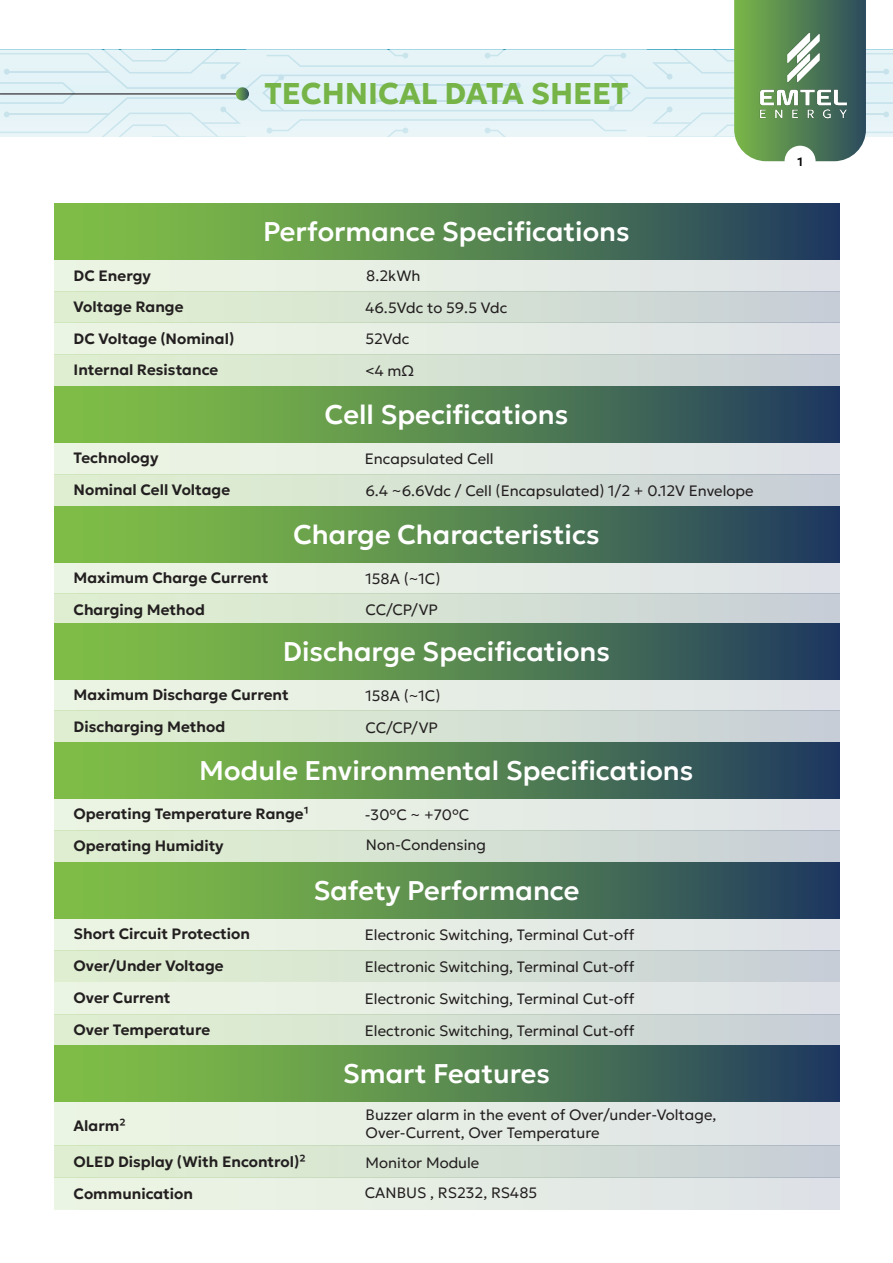
<style>
.page{position:relative;width:893px;height:1263px;background:#fff}
.page>*{position:absolute;margin:0;border:0;box-sizing:border-box;transform-origin:0 0}
.t1{font:700 30px "Geologica";color:#76b448}
.t2{font:500 27px "Geologica";color:#fff}
.t3{font:300 15px/18px "Geologica";color:#231f20}
.t4{font:600 15px/31.8px "Geologica";color:#231f20}
.t5{font:600 12px "Geologica";color:#000}
</style>
<div class="page">
<div style="left:54px;top:203px;width:785px;height:56px;background:linear-gradient(to right,#89cb44,#24405e)"></div>
<div style="left:54px;top:323px;width:785px;height:32px;background:#e6ede4"></div>
<div style="left:54px;top:259px;width:785px;height:32px;background:#e6ede4"></div>
<div style="left:54px;top:291px;width:785px;height:32px;background:linear-gradient(to right,#e1f2d0,#c8cfd7)"></div>
<div style="left:54px;top:355px;width:785px;height:32px;background:linear-gradient(to right,#e1f2d0,#c8cfd7)"></div>
<div style="left:54px;top:387px;width:785px;height:55px;background:linear-gradient(to right,#89cb44,#24405e)"></div>
<div style="left:54px;top:442px;width:785px;height:32px;background:#e6ede4"></div>
<div style="left:54px;top:562px;width:785px;height:32px;background:#e6ede4"></div>
<div style="left:54px;top:474px;width:785px;height:32px;background:linear-gradient(to right,#e1f2d0,#c8cfd7)"></div>
<div style="left:54px;top:506px;width:785px;height:56px;background:linear-gradient(to right,#89cb44,#24405e)"></div>
<div style="left:54px;top:594px;width:785px;height:32px;background:linear-gradient(to right,#e1f2d0,#c8cfd7)"></div>
<div style="left:54px;top:679px;width:785px;height:32px;background:#e6ede4"></div>
<div style="left:54px;top:623px;width:785px;height:56px;background:linear-gradient(to right,#89cb44,#24405e)"></div>
<div style="left:54px;top:711px;width:785px;height:32px;background:linear-gradient(to right,#e1f2d0,#c8cfd7)"></div>
<div style="left:54px;top:799px;width:785px;height:31px;background:#e6ede4"></div>
<div style="left:54px;top:830px;width:785px;height:32px;background:linear-gradient(to right,#e1f2d0,#c8cfd7)"></div>
<div style="left:54px;top:743px;width:785px;height:56px;background:linear-gradient(to right,#89cb44,#24405e)"></div>
<div style="left:54px;top:1101px;width:785px;height:45px;background:#e6ede4"></div>
<div style="left:54px;top:1046px;width:785px;height:55px;background:linear-gradient(to right,#89cb44,#24405e)"></div>
<div style="left:54px;top:1177px;width:785px;height:32px;background:#e6ede4"></div>
<div style="left:54px;top:1146px;width:785px;height:31px;background:linear-gradient(to right,#e1f2d0,#c8cfd7)"></div>
<svg style="left:0;top:0;width:893px;height:161px"></svg>
<img style="left:747px;top:18px;width:106px;height:119px">
<div style="left:785px;top:146px;width:31px;height:31px;background:#fff;border-radius:50%"></div>
<div style="left:54px;top:862px;width:785px;height:56px;background:linear-gradient(to right,#89cb44,#24405e)"></div>
<div style="left:54px;top:918px;width:785px;height:32px;background:#e6ede4"></div>
<div style="left:54px;top:950px;width:785px;height:32px;background:linear-gradient(to right,#e1f2d0,#c8cfd7)"></div>
<div style="left:54px;top:982px;width:785px;height:32px;background:#e6ede4"></div>
<div style="left:54px;top:1014px;width:785px;height:32px;background:linear-gradient(to right,#e1f2d0,#c8cfd7)"></div>
<h1 class="t1" style="left:264px;top:67px;width:366px">TECHNICAL DATA SHEET</h1>
<h2 class="t2" style="left:263px;top:208px;width:368px">Performance Specifications</h2>
<p class="t4" style="left:74px;top:259px;width:79px">DC Energy</p>
<p class="t3" style="left:366px;top:265px;width:56px">8.2kWh</p>
<p class="t4" style="left:74px;top:289px;width:111px">Voltage Range</p>
<p class="t3" style="left:365px;top:297px;width:143px">46.5Vdc to 59.5 Vdc</p>
<p class="t4" style="left:74px;top:321px;width:162px">DC Voltage (Nominal)</p>
<p class="t3" style="left:365px;top:329px;width:46px">52Vdc</p>
<p class="t4" style="left:74px;top:353px;width:146px">Internal Resistance</p>
<p class="t3" style="left:365px;top:361px;width:51px">&lt;4 mΩ</p>
<h2 class="t2" style="left:325px;top:391px;width:245px">Cell Specifications</h2>
<p class="t4" style="left:74px;top:441px;width:86px">Technology</p>
<p class="t3" style="left:365px;top:448px;width:130px">Encapsulated Cell</p>
<p class="t4" style="left:74px;top:473px;width:158px">Nominal Cell Voltage</p>
<p class="t3" style="left:365px;top:480px;width:390px">6.4 ~6.6Vdc / Cell (Encapsulated) 1/2 + 0.12V Envelope</p>
<h2 class="t2" style="left:293px;top:510px;width:308px">Charge Characteristics</h2>
<p class="t4" style="left:74px;top:560px;width:196px">Maximum Charge Current</p>
<p class="t3" style="left:365px;top:568px;width:77px">158A (~1C)</p>
<p class="t4" style="left:74px;top:592px;width:133px">Charging Method</p>
<p class="t3" style="left:366px;top:600px;width:74px">CC/CP/VP</p>
<h2 class="t2" style="left:283px;top:627px;width:329px">Discharge Specifications</h2>
<p class="t4" style="left:74px;top:677px;width:217px">Maximum Discharge Current</p>
<p class="t3" style="left:365px;top:685px;width:77px">158A (~1C)</p>
<p class="t4" style="left:74px;top:709px;width:153px">Discharging Method</p>
<p class="t3" style="left:366px;top:717px;width:74px">CC/CP/VP</p>
<h2 class="t2" style="left:199px;top:747px;width:496px">Module Environmental Specifications</h2>
<p class="t4" style="left:74px;top:797px;width:236px">Operating Temperature Range¹</p>
<p class="t3" style="left:365px;top:805px;width:106px">-30°C ~ +70°C</p>
<p class="t4" style="left:74px;top:829px;width:152px">Operating Humidity</p>
<p class="t3" style="left:366px;top:835px;width:122px">Non-Condensing</p>
<h2 class="t2" style="left:313px;top:867px;width:268px">Safety Performance</h2>
<p class="t4" style="left:74px;top:916px;width:178px">Short Circuit Protection</p>
<p class="t3" style="left:365px;top:924px;width:271px">Electronic Switching, Terminal Cut-off</p>
<p class="t4" style="left:74px;top:948px;width:152px">Over/Under Voltage</p>
<p class="t3" style="left:365px;top:956px;width:271px">Electronic Switching, Terminal Cut-off</p>
<p class="t4" style="left:74px;top:980px;width:98px">Over Current</p>
<p class="t3" style="left:365px;top:988px;width:271px">Electronic Switching, Terminal Cut-off</p>
<p class="t4" style="left:74px;top:1012px;width:138px">Over Temperature</p>
<p class="t3" style="left:365px;top:1020px;width:271px">Electronic Switching, Terminal Cut-off</p>
<p class="t4" style="left:74px;top:1109px;width:54px">Alarm²</p>
<p class="t4" style="left:74px;top:1145px;width:234px">OLED Display (With Encontrol)²<br>Communication</p>
<h2 class="t2" style="left:343px;top:1050px;width:209px">Smart Features</h2>
<p class="t3" style="left:366px;top:1104px;width:352px">Buzzer alarm in the event of Over/under-Voltage,<br>Over-Current, Over Temperature</p>
<p class="t3" style="left:366px;top:1153px;width:115px">Monitor Module</p>
<p class="t3" style="left:365px;top:1183px;width:174px">CANBUS , RS232, RS485</p>
<p class="t5" style="left:797px;top:151px;width:7px">1</p>
</div>
